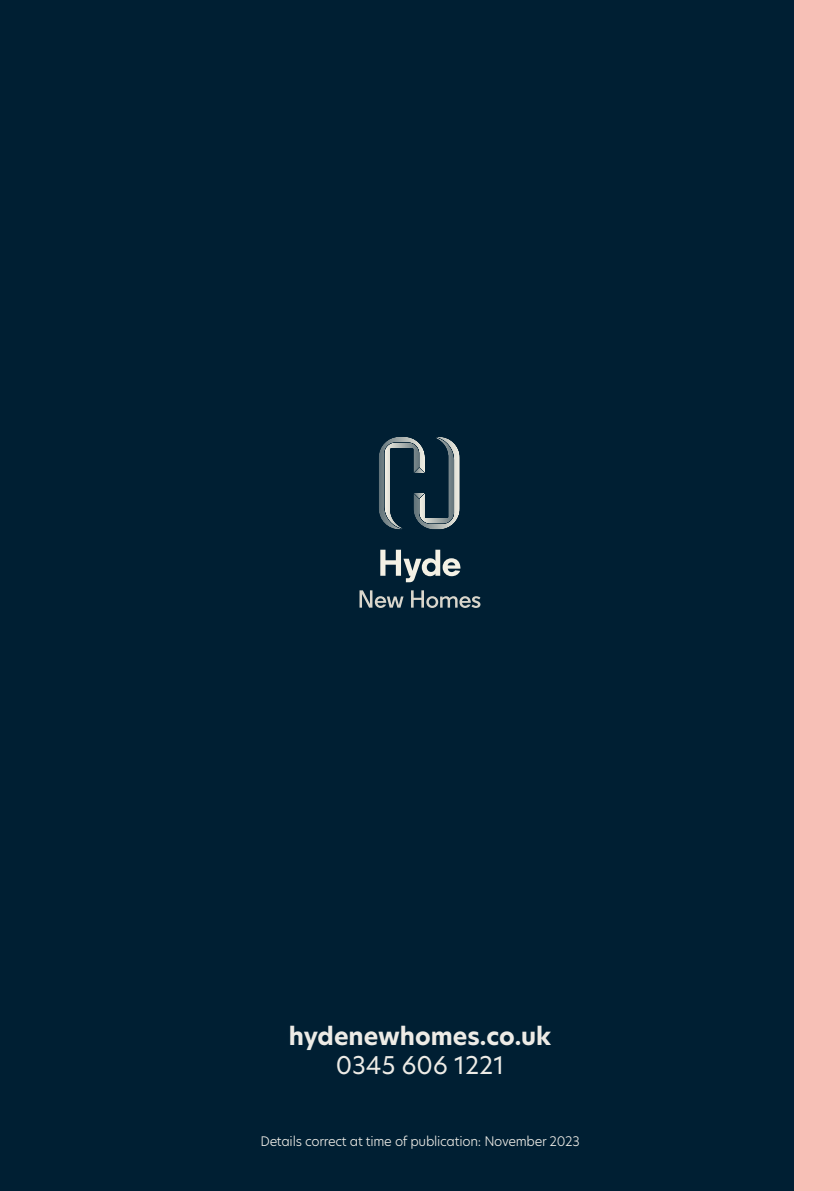
<style>
.page{position:relative;width:840px;height:1191px;background:#fff}
.page>*{position:absolute;margin:0;border:0;box-sizing:border-box;transform-origin:0 0}
.t1{font:700 24px "Hero New";color:#edebe6}
.t2{font:24px "Hero New";color:#edebe6}
.t3{font:300 13px "Hero New";letter-spacing:-.02em;color:#edebe6}
</style>
<div class="page">
<div style="left:0;top:0;width:839px;height:1191px;background:#001f33"></div>
<svg style="left:359px;top:590px;width:44px;height:18px"></svg>
<svg style="left:411px;top:590px;width:69px;height:18px"></svg>
<svg style="left:380px;top:549px;width:80px;height:33px"></svg>
<svg style="left:379px;top:437px;width:80px;height:92px"></svg>
<div style="left:794px;top:0;width:45px;height:1191px;background:#f8c0b7"></div>
<h1 class="t1" style="left:289px;top:1025px;width:263px">hydenewhomes.co.uk</h1>
<h1 class="t2" style="left:335px;top:1054px;width:170px">0345 606 1221</h1>
<p class="t3" style="left:260px;top:1134px;width:321px">Details correct at time of publication: November 2023</p>
</div>
